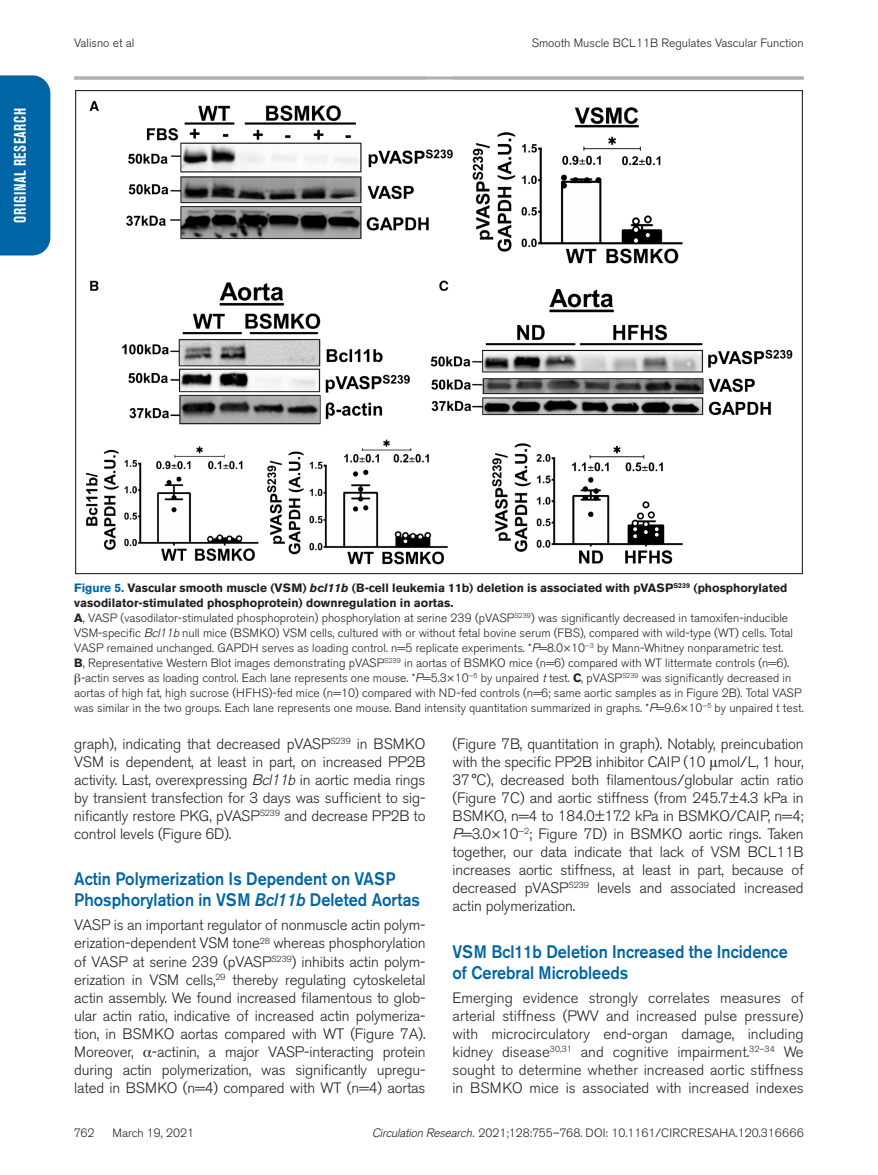
<style>
.page{position:relative;width:878px;height:1175px;background:#fff}
.page>*{position:absolute;margin:0;border:0;box-sizing:border-box;transform-origin:0 0}
.t1{font:500 18px/21px "Akzidenz Grotesk BE";color:#0065a4;scale:.9 1}
.t2{font:700 condensed 16.5px "Akzidenz Grotesk BE";letter-spacing:.045em;color:#fff;scale:.9 1}
.t3{font:300 15px/18px "Akzidenz Grotesk BE";letter-spacing:-.01em;color:#231f20;text-align:justify}
.t4{font:300 12px/15px "Akzidenz Grotesk BE";color:#231f20}
.s1{font-weight:700;color:#0065a4}
.s2{font-weight:700}
.s3{font-weight:700;font-style:italic}
.s4{font-family:"Akzidenz Grotesk";font-style:italic}
.s5{font-family:"Gandhari Unicode";font-weight:400}
.s6{font-style:italic}
</style>
<div class="page">
<div style="left:0;top:75px;width:50px;height:180px;background:#0065a4"></div>
<hr style="left:74px;top:76px;width:729px;height:4px;background:#b9babe">
<svg style="left:75px;top:90px;width:728px;height:484px"></svg>
<p class="t2" style="left:11px;top:223px;width:128px;rotate:-90deg">ORIGINAL RESEARCH</p>
<p class="t4" style="left:74px;top:36px;width:62px">Valisno et al</p>
<p class="t4" style="left:531px;top:36px;width:273px">Smooth Muscle BCL11B Regulates Vascular Function</p>
<p class="t4" style="left:74px;top:581px;width:730px"><span class="s1">Figure 5.</span> <span class="s2">Vascular smooth muscle (VSM)</span> <span class="s3">bcl11b</span> <span class="s2">(B-cell leukemia 11b) deletion is associated with pVASP</span><sup>S239</sup> <span class="s2">(phosphorylated vasodilator-stimulated phosphoprotein) downregulation in aortas.<br>A</span>, VASP (vasodilator-stimulated phosphoprotein) phosphorylation at serine 239 (pVASP<sup>S239</sup>) was significantly decreased in tamoxifen-inducible VSM-specific <span class="s4">Bcl11b</span> null mice (BSMKO) VSM cells, cultured with or without fetal bovine serum (FBS), compared with wild-type (WT) cells. Total VASP remained unchanged. GAPDH serves as loading control. n=5 replicate experiments. *<span class="s4">P</span>=8.0×10<sup>−3</sup> by Mann-Whitney nonparametric test.<br><span class="s2">B</span>, Representative Western Blot images demonstrating pVASP<sup>S239</sup> in aortas of BSMKO mice (n=6) compared with WT littermate controls (n=6). <span class="s5">β</span>-actin serves as loading control. Each lane represents one mouse. *<span class="s4">P</span>=5.3×10<sup>−5</sup> by unpaired <span class="s4">t</span> test. <span class="s2">C</span>, pVASP<sup>S239</sup> was significantly decreased in aortas of high fat, high sucrose (HFHS)-fed mice (n=10) compared with ND-fed controls (n=6; same aortic samples as in Figure 2B). Total VASP was similar in the two groups. Each lane represents one mouse. Band intensity quantitation summarized in graphs. *<span class="s4">P</span>=9.6×10<sup>−5</sup> by unpaired t test.</p>
<p class="t3" style="left:74px;top:735px;width:353px">graph), indicating that decreased pVASP<sup>S239</sup> in BSMKO VSM is dependent, at least in part, on increased PP2B activity. Last, overexpressing <span class="s4">Bcl11b</span> in aortic media rings by transient transfection for 3 days was sufficient to sig&shy;nificantly restore PKG, pVASP<sup>S239</sup> and decrease PP2B to control levels (Figure 6D).</p>
<p class="t1" style="left:74px;top:868px;width:385px">Actin Polymerization Is Dependent on VASP<br>Phosphorylation in VSM <span class="s6">Bcl11b</span> Deleted Aortas</p>
<p class="t3" style="left:74px;top:916px;width:353px">VASP is an important regulator of nonmuscle actin polym&shy;erization-dependent VSM tone<sup>28</sup> whereas phosphorylation of VASP at serine 239 (pVASP<sup>S239</sup>) inhibits actin polym&shy;erization in VSM cells,<sup>29</sup> thereby regulating cytoskeletal actin assembly. We found increased filamentous to glob&shy;ular actin ratio, indicative of increased actin polymeriza&shy;tion, in BSMKO aortas compared with WT (Figure 7A).<br>Moreover, <span class="s5">α</span>-actinin, a major VASP-interacting protein during actin polymerization, was significantly upregu&shy;lated in BSMKO (n=4) compared with WT (n=4) aortas</p>
<p class="t3" style="left:452px;top:735px;width:353px">(Figure 7B, quantitation in graph). Notably, preincubation with the specific PP2B inhibitor CAIP (10 <span class="s5">μ</span>mol/L, 1 hour, 37°C), decreased both filamentous/globular actin ratio (Figure 7C) and aortic stiffness (from 245.7±4.3 kPa in BSMKO, n=4 to 184.0±17.2 kPa in BSMKO/CAIP, n=4; <span class="s4">P</span>=3.0×10<sup>−2</sup>; Figure 7D) in BSMKO aortic rings. Taken together, our data indicate that lack of VSM BCL11B increases aortic stiffness, at least in part, because of decreased pVASP<sup>S239</sup> levels and associated increased actin polymerization.</p>
<p class="t1" style="left:452px;top:940px;width:374px">VSM Bcl11b Deletion Increased the Incidence of Cerebral Microbleeds</p>
<p class="t3" style="left:452px;top:988px;width:353px">Emerging evidence strongly correlates measures of arterial stiffness (PWV and increased pulse pressure) with microcirculatory end-organ damage, including kidney disease<sup>30,31</sup> and cognitive impairment.<sup>32–34</sup> We sought to determine whether increased aortic stiffness in BSMKO mice is associated with increased indexes</p>
<p class="t4" style="left:74px;top:1125px;width:22px">762</p>
<p class="t4" style="left:112px;top:1125px;width:83px">March 19, 2021</p>
<p class="t4" style="left:372px;top:1125px;width:433px"><span class="s4">Circulation Research.</span> 2021;128:755–768. DOI: 10.1161/CIRCRESAHA.120.316666</p>
</div>
